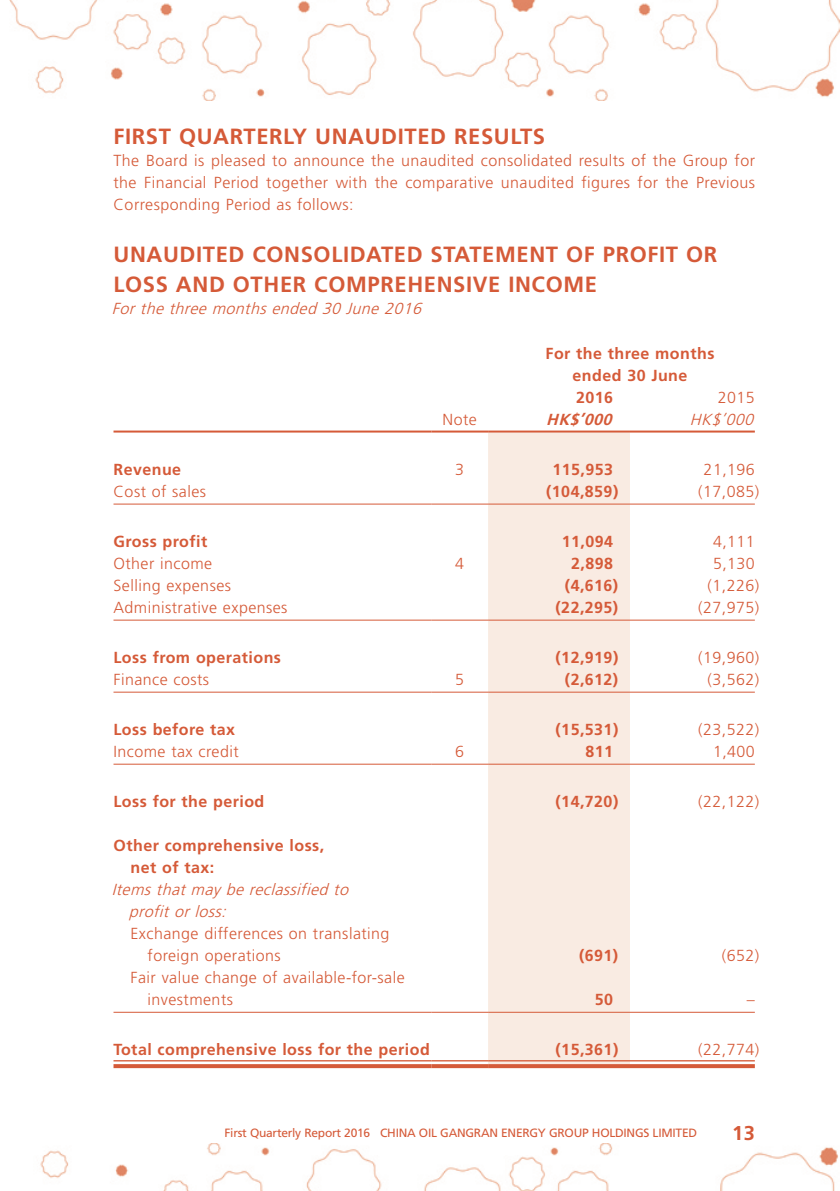
<style>
.page{position:relative;width:840px;height:1191px;background:#fff}
.page>*{position:absolute;margin:0;border:0;box-sizing:border-box;transform-origin:0 0}
.t1{font:700 22px/30px "Frutiger LT Std";letter-spacing:.03em;color:#d55a38}
.t2{font:700 20px "Frutiger LT Std";color:#d55a38}
.t3{font:300 16px/22px "Frutiger LT Std";letter-spacing:.03em;color:#d55a38}
.t4{font:700 16px/22px "Frutiger LT Std";letter-spacing:.03em;color:#d55a38}
.t5{font:italic 300 16px/22px "Frutiger LT Std";color:#d55a38}
.t6{font:italic 700 16px "Frutiger LT Std";color:#d55a38}
.t7{font:12px "Frutiger LT Std";letter-spacing:-.02em;color:#d55a38}
</style>
<div class="page">
<img style="left:10px;top:0;width:829px;height:101px">
<img style="left:40px;top:1143px;width:798px;height:48px">
<div style="left:488px;top:432px;width:141px;height:632px;background:#f9ebe2"></div>
<hr style="left:113px;top:430px;width:318px;height:2px;background:#d55a38">
<hr style="left:431px;top:430px;width:57px;height:2px;background:#d55a38">
<hr style="left:488px;top:430px;width:141px;height:2px;background:#d55a38">
<hr style="left:629px;top:430px;width:125px;height:2px;background:#d55a38">
<hr style="left:113px;top:503px;width:318px;height:1px;background:#d55a38">
<hr style="left:431px;top:503px;width:57px;height:1px;background:#d55a38">
<hr style="left:488px;top:503px;width:141px;height:1px;background:#d55a38">
<hr style="left:629px;top:503px;width:125px;height:1px;background:#d55a38">
<hr style="left:113px;top:619px;width:318px;height:1px;background:#d55a38">
<hr style="left:431px;top:619px;width:57px;height:1px;background:#d55a38">
<hr style="left:488px;top:619px;width:141px;height:1px;background:#d55a38">
<hr style="left:629px;top:619px;width:125px;height:1px;background:#d55a38">
<hr style="left:113px;top:691px;width:318px;height:1px;background:#d55a38">
<hr style="left:431px;top:691px;width:57px;height:1px;background:#d55a38">
<hr style="left:488px;top:691px;width:141px;height:1px;background:#d55a38">
<hr style="left:629px;top:691px;width:125px;height:1px;background:#d55a38">
<hr style="left:113px;top:763px;width:318px;height:1px;background:#d55a38">
<hr style="left:431px;top:763px;width:57px;height:1px;background:#d55a38">
<hr style="left:488px;top:763px;width:141px;height:1px;background:#d55a38">
<hr style="left:629px;top:763px;width:125px;height:1px;background:#d55a38">
<hr style="left:113px;top:1011px;width:318px;height:1px;background:#d55a38">
<hr style="left:431px;top:1011px;width:57px;height:1px;background:#d55a38">
<hr style="left:488px;top:1011px;width:141px;height:1px;background:#d55a38">
<hr style="left:629px;top:1011px;width:125px;height:1px;background:#d55a38">
<hr style="left:113px;top:1060px;width:318px;height:1px;background:#d55a38">
<svg style="left:113px;top:1064px;width:318px;height:4px"></svg>
<hr style="left:431px;top:1060px;width:57px;height:1px;background:#d55a38">
<svg style="left:431px;top:1064px;width:57px;height:4px"></svg>
<hr style="left:488px;top:1060px;width:141px;height:1px;background:#d55a38">
<svg style="left:488px;top:1064px;width:141px;height:4px"></svg>
<hr style="left:629px;top:1060px;width:125px;height:1px;background:#d55a38">
<svg style="left:629px;top:1064px;width:125px;height:4px"></svg>
<h1 class="t1" style="left:113px;top:122px;width:433px">FIRST QUARTERLY UNAUDITED RESULTS</h1>
<p class="t3" style="left:113px;top:150px;width:642px;text-align:justify">The Board is pleased to announce the unaudited consolidated results of the Group for the Financial Period together with the comparative unaudited figures for the Previous Corresponding Period as follows:</p>
<h1 class="t1" style="left:113px;top:240px;width:605px">UNAUDITED CONSOLIDATED STATEMENT OF PROFIT OR<br>LOSS AND OTHER COMPREHENSIVE INCOME</h1>
<p class="t5" style="left:112px;top:298px;width:315px">Forthe three monthsended 30 June 2016</p>
<p class="t4" style="left:572px;top:342px;width:143px;text-indent:-27px">For the three months ended 30 June<br>2016</p>
<p class="t3" style="left:717px;top:386px;width:38px">2015</p>
<p class="t3" style="left:442px;top:408px;width:36px">Note</p>
<p class="t6" style="left:546px;top:409px;width:72px">HK$’000</p>
<p class="t5" style="left:689px;top:408px;width:70px">HK$’000</p>
<p class="t4" style="left:113px;top:458px;width:69px">Revenue</p>
<p class="t3" style="left:455px;top:458px;width:10px">3</p>
<p class="t4" style="left:552px;top:458px;width:62px">115,953</p>
<p class="t3" style="left:703px;top:458px;width:53px">21,196</p>
<p class="t3" style="left:113px;top:480px;width:94px">Cost of sales</p>
<p class="t4" style="left:546px;top:480px;width:74px">(104,859)</p>
<p class="t3" style="left:698px;top:480px;width:62px">(17,085)</p>
<p class="t4" style="left:113px;top:530px;width:95px">Gross profit</p>
<p class="t4" style="left:561px;top:530px;width:53px">11,094</p>
<p class="t3" style="left:712px;top:530px;width:43px">4,111</p>
<p class="t3" style="left:113px;top:552px;width:100px">Other income</p>
<p class="t3" style="left:455px;top:552px;width:10px">4</p>
<p class="t4" style="left:570px;top:552px;width:43px">2,898</p>
<p class="t3" style="left:712px;top:552px;width:43px">5,130</p>
<p class="t3" style="left:113px;top:574px;width:119px">Selling expenses</p>
<p class="t4" style="left:564px;top:574px;width:55px">(4,616)</p>
<p class="t3" style="left:707px;top:574px;width:53px">(1,226)</p>
<p class="t3" style="left:113px;top:596px;width:175px">Administrative expenses</p>
<p class="t4" style="left:555px;top:596px;width:64px">(22,295)</p>
<p class="t3" style="left:698px;top:596px;width:62px">(27,975)</p>
<p class="t4" style="left:113px;top:646px;width:169px">Loss from operations</p>
<p class="t4" style="left:555px;top:646px;width:64px">(12,919)</p>
<p class="t3" style="left:698px;top:646px;width:62px">(19,960)</p>
<p class="t3" style="left:113px;top:668px;width:97px">Finance costs</p>
<p class="t3" style="left:455px;top:668px;width:10px">5</p>
<p class="t4" style="left:564px;top:668px;width:55px">(2,612)</p>
<p class="t3" style="left:707px;top:668px;width:53px">(3,562)</p>
<p class="t4" style="left:113px;top:718px;width:123px">Loss before tax</p>
<p class="t4" style="left:555px;top:718px;width:64px">(15,531)</p>
<p class="t3" style="left:698px;top:718px;width:62px">(23,522)</p>
<p class="t3" style="left:113px;top:740px;width:127px">Income tax credit</p>
<p class="t3" style="left:455px;top:740px;width:10px">6</p>
<p class="t4" style="left:585px;top:740px;width:29px">811</p>
<p class="t3" style="left:712px;top:740px;width:43px">1,400</p>
<p class="t4" style="left:113px;top:790px;width:152px">Loss for the period</p>
<p class="t4" style="left:555px;top:790px;width:64px">(14,720)</p>
<p class="t3" style="left:698px;top:790px;width:62px">(22,122)</p>
<p class="t4" style="left:130px;top:834px;width:195px;text-indent:-17px">Other comprehensive loss, net of tax:</p>
<p class="t5" style="left:129px;top:878px;width:225px;text-indent:-17px">Itemsthatmaybe reclassified to profitorloss:</p>
<p class="t3" style="left:147px;top:922px;width:243px;text-indent:-17px">Exchange differences on translating foreign operations</p>
<p class="t4" style="left:578px;top:944px;width:41px">(691)</p>
<p class="t3" style="left:721px;top:944px;width:39px">(652)</p>
<p class="t3" style="left:147px;top:966px;width:258px;text-indent:-17px">Fair value change of available-for-sale investments</p>
<p class="t4" style="left:594px;top:988px;width:20px">50</p>
<p class="t3" style="left:746px;top:988px;width:9px">–</p>
<p class="t4" style="left:113px;top:1038px;width:317px">Total comprehensive loss for the period</p>
<p class="t4" style="left:555px;top:1038px;width:64px">(15,361)</p>
<p class="t3" style="left:698px;top:1038px;width:62px">(22,774)</p>
<p class="t7" style="left:224px;top:1126px;width:473px">First Quarterly Report 2016 CHINA OIL GANGRAN ENERGY GROUP HOLDINGS LIMITED</p>
<p class="t2" style="left:731px;top:1120px;width:24px">13</p>
</div>
